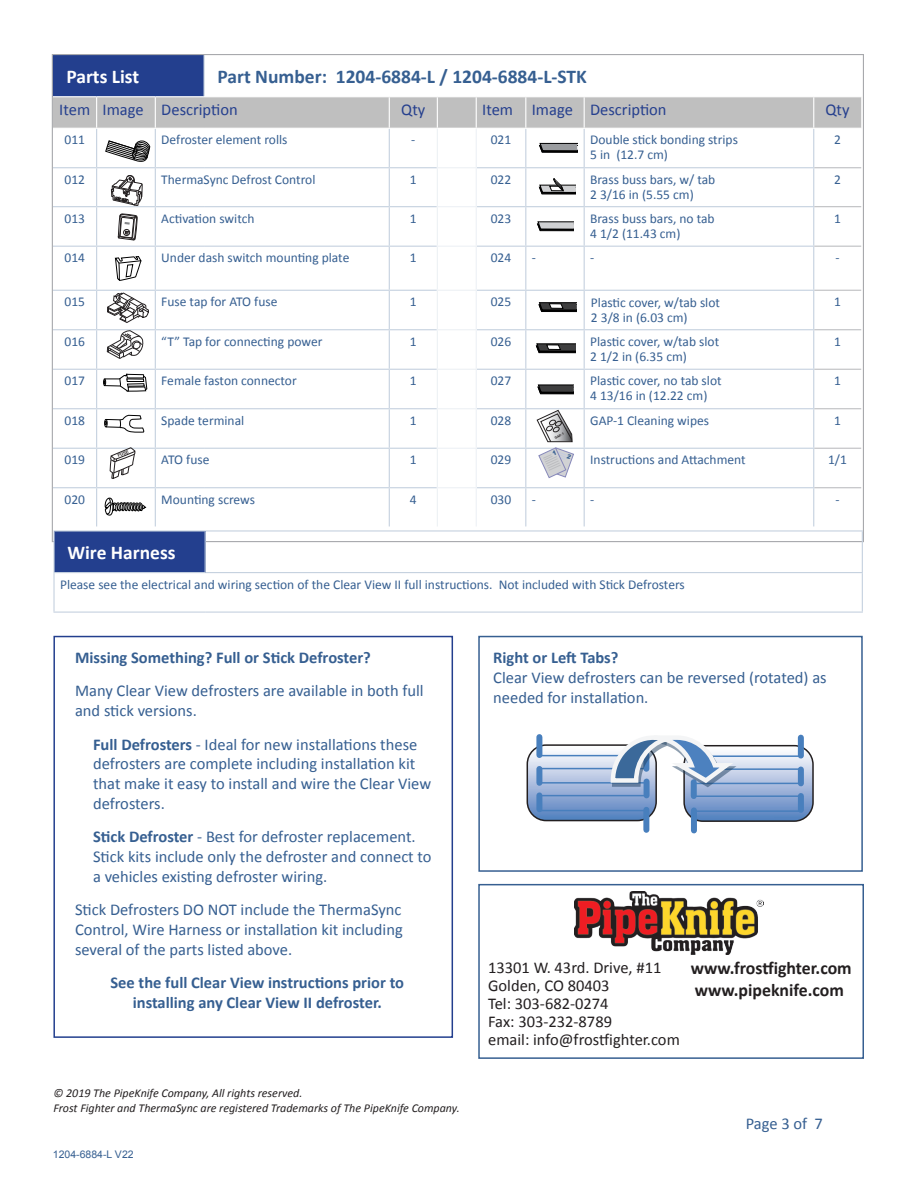
<style>
.page{position:relative;width:918px;height:1188px;background:#fff}
.page>*{position:absolute;margin:0;border:0;box-sizing:border-box;transform-origin:0 0}
.t1{font:700 19.5px "Calibri";color:#365f91}
.t2{font:700 19.5px "Calibri";color:#fff}
.t3{font:700 18px/22.5px "Calibri";color:#231f20}
.t4{font:16.5px/19.8px "Calibri";color:#365f91}
.t5{font:700 16.5px/19.8px "Calibri";color:#365f91;text-align:center}
.t6{font:16.5px/18px "Calibri";color:#231f20}
.t7{font:16.5px "Calibri";color:#253f8e}
.t8{font:13.5px/15px "Calibri";color:#365f91}
.t9{font:italic 12px/15px "Calibri";color:#231f20}
.t10{font:10.5px "Arial";color:#365f91}
.t11{font:700 4.35px "Arial";color:#231f20}
.t12{font:700 3.3px "Arial";color:#231f20}
.s1{font-weight:700}
</style>
<div class="page">
<div style="left:53px;top:55px;width:151px;height:42px;background:#233f8e"></div>
<hr style="left:204px;top:55px;width:1px;height:41px;background:#c5d1df">
<hr style="left:53px;top:96px;width:44px;height:1px;background:#fff">
<hr style="left:97px;top:96px;width:58px;height:1px;background:#fff">
<hr style="left:155px;top:96px;width:49px;height:1px;background:#fff">
<div style="left:54px;top:531px;width:151px;height:42px;background:#233f8e"></div>
<hr style="left:205px;top:530px;width:658px;height:2px;background:#c5d1df">
<hr style="left:862px;top:532px;width:1px;height:40px;background:#c5d1df">
<hr style="left:53px;top:573px;width:2px;height:39px;background:#c5d1df">
<hr style="left:205px;top:572px;width:658px;height:1px;background:#c5d1df">
<hr style="left:862px;top:573px;width:1px;height:39px;background:#c5d1df">
<hr style="left:53px;top:612px;width:152px;height:1px;background:#c5d1df">
<hr style="left:205px;top:612px;width:658px;height:1px;background:#c5d1df">
<hr style="left:53px;top:530px;width:152px;height:2px;background:#c5d1df">
<hr style="left:53px;top:532px;width:2px;height:40px;background:#c5d1df">
<hr style="left:205px;top:532px;width:1px;height:40px;background:#c5d1df">
<hr style="left:53px;top:572px;width:152px;height:1px;background:#c5d1df">
<div style="left:478px;top:636px;width:385px;height:236px;border:2px solid #365f91"></div>
<div style="left:643px;top:810px;width:6px;height:20px;background:#487fbd"></div>
<div style="left:691px;top:810px;width:6px;height:20px;background:#487fbd"></div>
<svg style="left:527px;top:734px;width:286px;height:87px"></svg>
<div style="left:53px;top:636px;width:400px;height:402px;border:2px solid #233f8e"></div>
<div style="left:478px;top:884px;width:386px;height:175px;border:2px solid #365f91"></div>
<img style="left:574px;top:892px;width:190px;height:63px">
<svg style="left:53px;top:97px;width:808px;height:430px"></svg>
<h1 class="t2" style="left:66px;top:69px;width:74px">Parts List</h1>
<h1 class="t1" style="left:218px;top:69px;width:371px">Part Number: 1204-6884-L / 1204-6884-L-STK</h1>
<p class="t7" style="left:59px;top:103px;width:180px">Item Image Description</p>
<p class="t7" style="left:401px;top:103px;width:26px">Qty</p>
<p class="t7" style="left:482px;top:103px;width:186px">Item Image Description</p>
<p class="t7" style="left:825px;top:103px;width:26px">Qty</p>
<p class="t8" style="left:65px;top:133px;width:22px">011</p>
<p class="t8" style="left:161px;top:133px;width:128px">Defroster element rolls</p>
<p class="t8" style="left:411px;top:133px;width:6px">-</p>
<p class="t8" style="left:491px;top:133px;width:22px">021</p>
<p class="t8" style="left:590px;top:132px;width:149px">Double stick bonding strips<br>5 in (12.7 cm)</p>
<p class="t8" style="left:834px;top:133px;width:8px">2</p>
<p class="t8" style="left:65px;top:173px;width:22px">012</p>
<p class="t8" style="left:161px;top:173px;width:156px">ThermaSync Defrost Control</p>
<p class="t8" style="left:410px;top:173px;width:8px">1</p>
<p class="t8" style="left:491px;top:173px;width:22px">022</p>
<p class="t8" style="left:590px;top:173px;width:127px">Brass buss bars, w/ tab<br>2 3/16 in (5.55 cm)</p>
<p class="t8" style="left:834px;top:173px;width:8px">2</p>
<p class="t8" style="left:65px;top:212px;width:22px">013</p>
<p class="t8" style="left:161px;top:211px;width:95px">Activation switch</p>
<p class="t8" style="left:410px;top:212px;width:8px">1</p>
<p class="t8" style="left:491px;top:212px;width:22px">023</p>
<p class="t8" style="left:590px;top:212px;width:126px">Brass buss bars, no tab<br>4 1/2 (11.43 cm)</p>
<p class="t8" style="left:834px;top:212px;width:8px">1</p>
<p class="t8" style="left:65px;top:251px;width:22px">014</p>
<p class="t8" style="left:161px;top:250px;width:190px">Under dash switch mounting plate</p>
<p class="t8" style="left:410px;top:251px;width:8px">1</p>
<p class="t8" style="left:491px;top:251px;width:22px">024</p>
<p class="t8" style="left:532px;top:251px;width:6px">-</p>
<p class="t8" style="left:590px;top:251px;width:6px">-</p>
<p class="t8" style="left:835px;top:251px;width:6px">-</p>
<p class="t8" style="left:65px;top:295px;width:22px">015</p>
<p class="t8" style="left:161px;top:295px;width:118px">Fuse tap for ATO fuse</p>
<p class="t8" style="left:410px;top:295px;width:8px">1</p>
<p class="t8" style="left:491px;top:295px;width:22px">025</p>
<p class="t8" style="left:591px;top:295px;width:131px">Plastic cover, w/tab slot<br>2 3/8 in (6.03 cm)</p>
<p class="t8" style="left:834px;top:295px;width:8px">1</p>
<p class="t8" style="left:65px;top:335px;width:22px">016</p>
<p class="t8" style="left:161px;top:334px;width:163px">“T” Tap for connecting power</p>
<p class="t8" style="left:410px;top:335px;width:8px">1</p>
<p class="t8" style="left:491px;top:335px;width:22px">026</p>
<p class="t8" style="left:590px;top:334px;width:131px">Plastic cover, w/tab slot<br>2 1/2 in (6.35 cm)</p>
<p class="t8" style="left:834px;top:335px;width:8px">1</p>
<p class="t8" style="left:65px;top:374px;width:22px">017</p>
<p class="t8" style="left:161px;top:374px;width:137px">Female faston connector</p>
<p class="t8" style="left:410px;top:374px;width:8px">1</p>
<p class="t8" style="left:491px;top:374px;width:22px">027</p>
<p class="t8" style="left:590px;top:373px;width:133px">Plastic cover, no tab slot<br>4 13/16 in (12.22 cm)</p>
<p class="t8" style="left:834px;top:374px;width:8px">1</p>
<p class="t8" style="left:65px;top:414px;width:22px">018</p>
<p class="t8" style="left:161px;top:414px;width:84px">Spade terminal</p>
<p class="t8" style="left:410px;top:414px;width:8px">1</p>
<p class="t8" style="left:491px;top:414px;width:22px">028</p>
<p class="t8" style="left:590px;top:413px;width:120px">GAP-1 Cleaning wipes</p>
<p class="t8" style="left:834px;top:414px;width:8px">1</p>
<p class="t8" style="left:65px;top:453px;width:22px">019</p>
<p class="t8" style="left:161px;top:453px;width:50px">ATO fuse</p>
<p class="t8" style="left:410px;top:453px;width:8px">1</p>
<p class="t8" style="left:491px;top:453px;width:22px">029</p>
<p class="t8" style="left:590px;top:452px;width:157px">Instructions and Attachment</p>
<p class="t8" style="left:828px;top:453px;width:20px">1/1</p>
<p class="t8" style="left:65px;top:493px;width:22px">020</p>
<p class="t8" style="left:161px;top:492px;width:95px">Mounting screws</p>
<p class="t8" style="left:410px;top:493px;width:8px">4</p>
<p class="t8" style="left:491px;top:493px;width:22px">030</p>
<p class="t8" style="left:532px;top:493px;width:6px">-</p>
<p class="t8" style="left:590px;top:493px;width:6px">-</p>
<p class="t8" style="left:835px;top:493px;width:6px">-</p>
<p class="t12" style="left:554px;top:436px;width:12px;rotate:-28deg">GAP-1</p>
<p class="t11" style="left:117px;top:454px;width:13px;rotate:-23deg">FUSE</p>
<h1 class="t2" style="left:68px;top:545px;width:110px">Wire Harness</h1>
<p class="t8" style="left:60px;top:577px;width:626px">Please see the electrical and wiring section of the Clear View II full instructions. Not included with Stick Defrosters</p>
<p class="t5" style="left:75px;top:648px;width:297px">Missing Something? Full or Stick Defroster?</p>
<p class="t4" style="left:75px;top:682px;width:350px">Many Clear View defrosters are available in both full and stick versions.</p>
<p class="t4" style="left:93px;top:734px;width:340px"><span class="s1">Full Defrosters</span> - Ideal for new installations these defrosters are complete including installation kit that make it easy to install and wire the Clear View defrosters.</p>
<p class="t4" style="left:93px;top:828px;width:340px"><span class="s1">Stick Defroster</span> - Best for defroster replacement.<br>Stick kits include only the defroster and connect to a vehicles existing defroster wiring.</p>
<p class="t4" style="left:75px;top:900px;width:329px;text-align:justify">Stick Defrosters DO NOT include the ThermaSync Control, Wire Harness or installation kit including several of the parts listed above.</p>
<p class="t5" style="left:111px;top:973px;width:295px">See the full Clear View instructions prior to installing any Clear View II defroster.</p>
<p class="t9" style="left:53px;top:1085px;width:408px">© 2019 The PipeKnife Company, All rights reserved.<br>Frost Fighter and ThermaSync are registered Trademarks of The PipeKnife Company.</p>
<p class="t10" style="left:53px;top:1150px;width:82px">1204-6884-L V22</p>
<p class="t5" style="left:493px;top:648px;width:127px">Right or Left Tabs?</p>
<p class="t4" style="left:493px;top:669px;width:335px">Clear View defrosters can be reversed (rotated) as needed for installation.</p>
<p class="t6" style="left:488px;top:960px;width:193px">13301 W. 43rd. Drive, #11<br>Golden, CO 80403<br>Tel: 303-682-0274<br>Fax: 303-232-8789<br>email: info@frostfighter.com</p>
<h2 class="t3" style="left:691px;top:957px;width:163px">www.frostfighter.com www.pipeknife.com</h2>
<p class="t4" style="left:746px;top:1115px;width:79px">Page 3 of 7</p>
</div>
